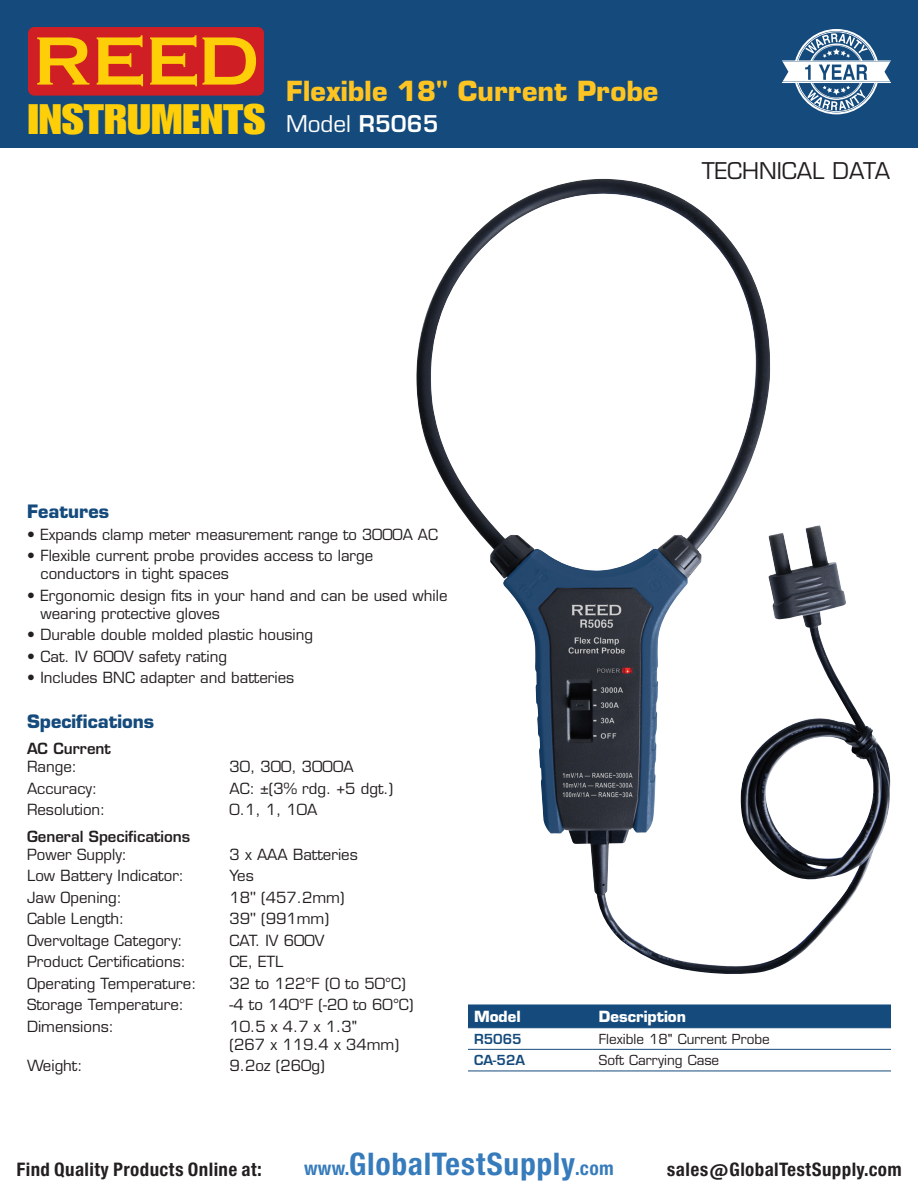
<style>
.page{position:relative;width:918px;height:1188px;background:#fff}
.page>*{position:absolute;margin:0;border:0;box-sizing:border-box;transform-origin:0 0}
.t1{font:41.7px "Impact LT Std";color:#fece08;scale:1.19 1}
.t2{font:29.7px "Europa Gro Nr 2 SBOP Bol Con";letter-spacing:.02em;color:#367bbc}
.t3{font:700 27px "Eurostile LT Std";color:#fec422}
.t4{font:22.5px "Eurostile LT Std";color:#231f20}
.t5{font:22.5px "Eurostile LT Std";color:#fff}
.t6{font:700 18px "Eurostile LT Std";color:#144a7c}
.t7{font:17.85px "Europa Gro Nr 2 SBOP Bol Con";letter-spacing:.02em;color:#231f20}
.t8{font:15px/18px "Eurostile LT Std";color:#231f20}
.t9{font:600 15px "Eurostile LT Std";color:#231f20}
.t10{font:700 15px "Eurostile LT Std";color:#fff}
.t11{font:13.5px "Eurostile LT Std";color:#231f20}
.t12{font:600 13.5px "Eurostile LT Std";color:#144a7c}
.s1{font-weight:600}
.s2{font-size:18.3px}
</style>
<div class="page">
<div style="left:0;top:0;width:918px;height:148px;background:#144a7c"></div>
<svg style="left:782px;top:29px;width:109px;height:85px"></svg>
<div style="left:28px;top:27px;width:236px;height:69px;background:#d01e25;border-radius:6px"></div>
<svg style="left:37px;top:37px;width:52px;height:48px"></svg>
<svg style="left:97px;top:35px;width:46px;height:51px"></svg>
<svg style="left:150px;top:35px;width:106px;height:51px"></svg>
<div style="left:468px;top:1004px;width:423px;height:23px;background:#144a7c"></div>
<hr style="left:468px;top:1027px;width:125px;height:1px;background:#144a7c">
<hr style="left:468px;top:1049px;width:125px;height:1px;background:#144a7c">
<hr style="left:468px;top:1071px;width:125px;height:1px;background:#144a7c">
<hr style="left:593px;top:1027px;width:298px;height:1px;background:#144a7c">
<hr style="left:593px;top:1049px;width:298px;height:1px;background:#144a7c">
<hr style="left:593px;top:1071px;width:298px;height:1px;background:#144a7c">
<img style="left:416px;top:180px;width:475px;height:794px">
<h1 class="t1" style="left:28px;top:95px;width:201px">INSTRUMENTS</h1>
<h3 class="t3" style="left:286px;top:75px;width:374px">Flexible 18" Current Probe</h3>
<h3 class="t5" style="left:286px;top:110px;width:154px">Model <span class="s1">R5065</span></h3>
<h3 class="t4" style="left:702px;top:157px;width:190px">TECHNICAL DATA</h3>
<p class="t6" style="left:27px;top:500px;width:84px">Features</p>
<p class="t8" style="left:27px;top:525px;width:412px"><span class="s1">•</span> Expands clamp meter measurement range to 3000A AC</p>
<p class="t8" style="left:41px;top:547px;width:334px;text-indent:-14px">• Flexible current probe provides access to large conductors in tight spaces</p>
<p class="t8" style="left:41px;top:586px;width:408px;text-indent:-14px">• Ergonomic design fits in your hand and can be used while wearing protective gloves</p>
<p class="t8" style="left:27px;top:626px;width:288px">• Durable double molded plastic housing</p>
<p class="t8" style="left:27px;top:647px;width:201px">• Cat. IV 600V safety rating</p>
<p class="t8" style="left:27px;top:669px;width:269px">• Includes BNC adapter and batteries</p>
<p class="t6" style="left:27px;top:710px;width:129px">Specifications</p>
<p class="t9" style="left:27px;top:739px;width:85px">AC Current</p>
<p class="t8" style="left:27px;top:758px;width:52px">Range:</p>
<p class="t8" style="left:230px;top:758px;width:126px">30, 300, 3000A</p>
<p class="t8" style="left:27px;top:779px;width:72px">Accuracy:</p>
<p class="t8" style="left:230px;top:779px;width:165px">AC: ±(3% rdg. +5 dgt.)</p>
<p class="t8" style="left:27px;top:801px;width:80px">Resolution:</p>
<p class="t8" style="left:230px;top:801px;width:89px">0.1, 1, 10A</p>
<p class="t9" style="left:27px;top:827px;width:165px">General Specifications</p>
<p class="t8" style="left:27px;top:845px;width:102px">Power Supply:</p>
<p class="t8" style="left:230px;top:845px;width:130px">3 x AAA Batteries</p>
<p class="t8" style="left:27px;top:867px;width:159px">Low Battery Indicator:</p>
<p class="t8" style="left:230px;top:867px;width:26px">Yes</p>
<p class="t8" style="left:27px;top:888px;width:97px">Jaw Opening:</p>
<p class="t8" style="left:230px;top:888px;width:117px">18'' (457.2mm)</p>
<p class="t8" style="left:27px;top:910px;width:99px">Cable Length:</p>
<p class="t8" style="left:230px;top:910px;width:101px">39'' (991mm)</p>
<p class="t8" style="left:27px;top:931px;width:157px">Overvoltage Category:</p>
<p class="t8" style="left:230px;top:931px;width:96px">CAT. IV 600V</p>
<p class="t8" style="left:27px;top:953px;width:161px">Product Certifications:</p>
<p class="t8" style="left:230px;top:953px;width:56px">CE, ETL</p>
<p class="t8" style="left:27px;top:974px;width:171px">Operating Temperature:</p>
<p class="t8" style="left:230px;top:974px;width:178px">32 to 122°F (0 to 50°C)</p>
<p class="t8" style="left:27px;top:996px;width:159px">Storage Temperature:</p>
<p class="t8" style="left:230px;top:996px;width:186px">-4 to 140°F (-20 to 60°C)</p>
<p class="t8" style="left:27px;top:1017px;width:88px">Dimensions:</p>
<p class="t8" style="left:230px;top:1017px;width:171px">10.5 x 4.7 x 1.3"<br>(267 x 119.4 x 34mm)</p>
<p class="t8" style="left:27px;top:1057px;width:57px">Weight:</p>
<p class="t8" style="left:230px;top:1057px;width:97px">9.2oz (260g)</p>
<p class="t10" style="left:474px;top:1007px;width:48px">Model</p>
<p class="t10" style="left:599px;top:1007px;width:89px">Description</p>
<p class="t12" style="left:474px;top:1030px;width:49px">R5065</p>
<p class="t11" style="left:599px;top:1031px;width:172px">Flexible 18" Current Probe</p>
<p class="t12" style="left:474px;top:1052px;width:53px">CA-52A</p>
<p class="t11" style="left:599px;top:1052px;width:122px">Soft Carrying Case</p>
<p class="t7" style="left:16px;top:1159px;width:247px">Find Quality Products Online at:</p>
<h2 class="t2" style="left:304px;top:1147px;width:311px"><span class="s2">www.</span>GlobalTestSupply<span class="s2">.com</span></h2>
<p class="t7" style="left:667px;top:1159px;width:236px">sales@GlobalTestSupply.com</p>
</div>
